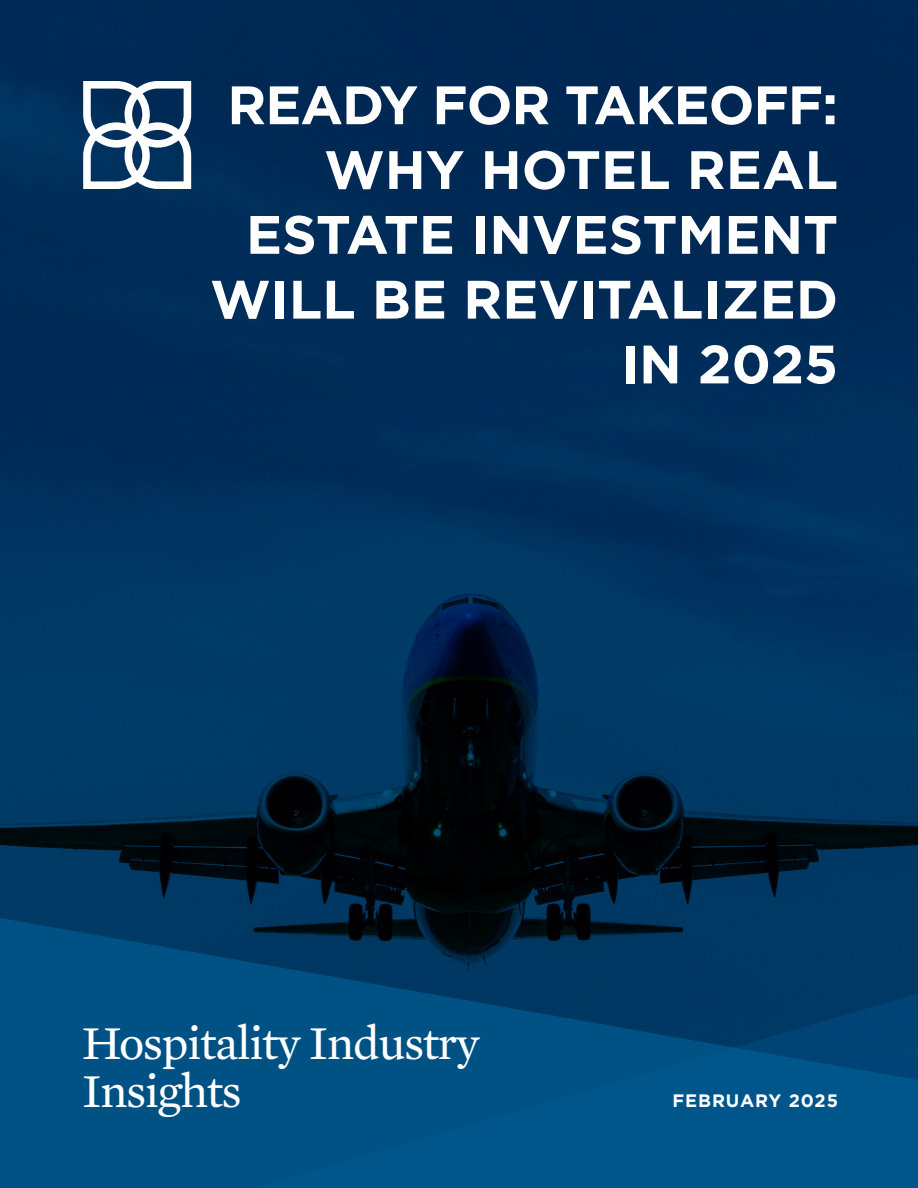
<style>
.page{position:relative;width:918px;height:1188px;background:#fff}
.page>*{position:absolute;margin:0;border:0;box-sizing:border-box;transform-origin:0 0}
.t1{font:700 54px/64.8px "Gotham";color:#fff;text-align:right}
.t2{font:700 54px "Gotham";letter-spacing:-.02em;color:#fff}
.t3{font:48px "Mercury Text G2";letter-spacing:-.025em;color:#fff}
.t4{font:700 18px "Gotham";letter-spacing:.05em;color:#fff}
</style>
<div class="page">
<img style="left:0;top:0;width:918px;height:918px">
<svg style="left:0;top:918px;width:918px;height:270px;fill:#005285"></svg>
<svg style="left:253px;top:994px;width:665px;height:194px;fill:#005285"></svg>
<svg style="left:83px;top:81px;width:108px;height:108px"></svg>
<p class="t2" style="left:227px;top:69px;width:612px">READY FOR TAKEOFF:</p>
<p class="t1" style="left:210px;top:137px;width:630px">WHY HOTEL REAL<br>ESTATE INVESTMENT<br>WILL BE REVITALIZED<br>IN 2025</p>
<p class="t3" style="left:82px;top:1008px;width:399px">Hospitality Industry</p>
<p class="t3" style="left:82px;top:1056px;width:161px">Insights</p>
<p class="t4" style="left:672px;top:1089px;width:167px">FEBRUARY 2025</p>
</div>
